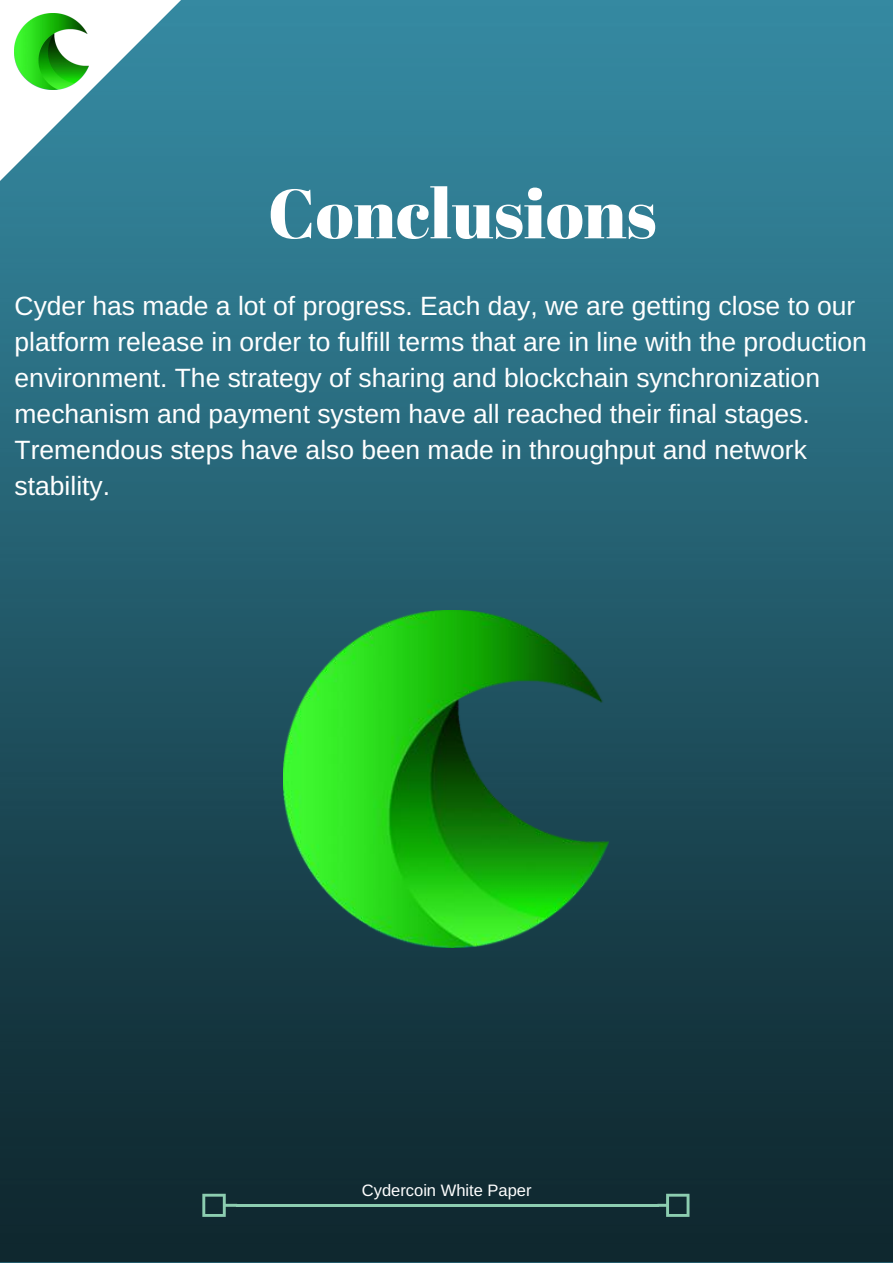
<style>
.page{position:relative;width:893px;height:1263px;background:#fff}
.page>*{position:absolute;margin:0;border:0;box-sizing:border-box;transform-origin:0 0}
.t1{font:69.45px "Abril Fatface";color:#fff}
.t2{font:26.4px/36px "Arimo";color:#fff}
.t3{font:16.5px "Arimo";color:#fff}
</style>
<div class="page">
<img style="left:0;top:0;width:892px;height:1262px">
<svg style="left:0;top:0;width:182px;height:181px"></svg>
<img style="left:15px;top:13px;width:74px;height:77px">
<hr style="left:236px;top:1204px;width:422px;height:3px;background:#8ccdb0">
<svg style="left:657px;top:1194px;width:32px;height:23px"></svg>
<svg style="left:202px;top:1194px;width:35px;height:23px"></svg>
<img style="left:283px;top:610px;width:325px;height:338px">
<h1 class="t1" style="left:268px;top:165px;width:390px">Conclusions</h1>
<p class="t2" style="left:15px;top:288px;width:853px">Cyder has made a lot of progress. Each day, we are getting close to our platform release in order to fulfill terms that are in line with the production environment. The strategy of sharing and blockchain synchronization mechanism and payment system have all reached their final stages.<br>Tremendous steps have also been made in throughput and network stability.</p>
<p class="t3" style="left:362px;top:1181px;width:171px">Cydercoin White Paper</p>
</div>
